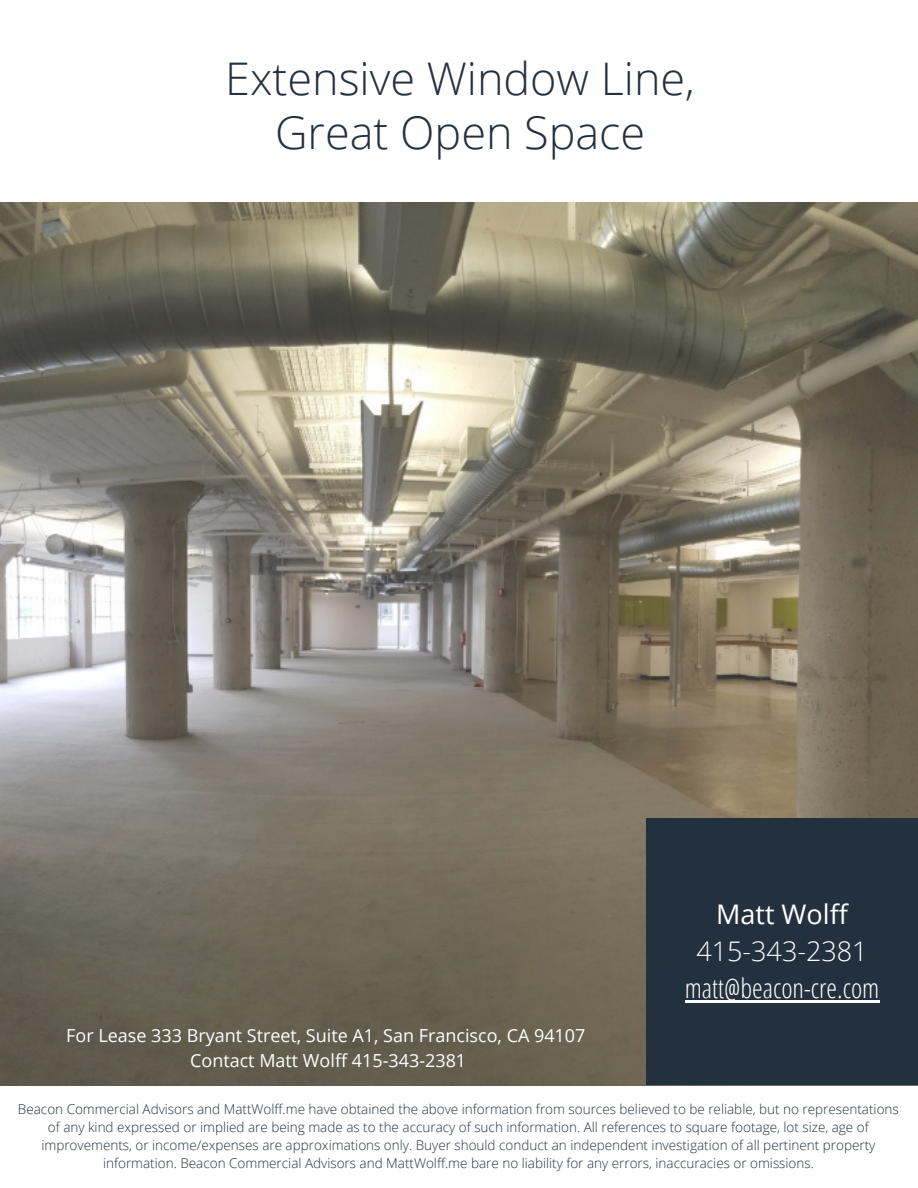
<style>
.page{position:relative;width:918px;height:1188px;background:#fff}
.page>*{position:absolute;margin:0;border:0;box-sizing:border-box;transform-origin:0 0}
.t1{font:300 45px "Open Sans";color:#23313e}
.t2{font:300 27px "Open Sans Condensed";color:#fff}
.t3{font:300 27px "Open Sans";color:#fff}
.t4{font:27px "Open Sans";color:#fff}
.t5{font:18px "Open Sans";color:#fff}
.t6{font:300 13.5px/18px "Open Sans";color:#23313e;text-align:center}
</style>
<div class="page">
<img style="left:0;top:202px;width:918px;height:883px">
<div style="left:646px;top:818px;width:271px;height:267px;background:#23313e"></div>
<hr style="left:685px;top:1001px;width:195px;height:2px;background:#fff">
<p class="t1" style="left:225px;top:47px;width:471px">Extensive Window Line,</p>
<p class="t1" style="left:275px;top:101px;width:372px">Great Open Space</p>
<p class="t5" style="left:66px;top:1023px;width:521px">For Lease 333 Bryant Street, Suite A1, San Francisco, CA 94107</p>
<p class="t5" style="left:190px;top:1047px;width:278px">Contact Matt Wolff 415-343-2381</p>
<p class="t4" style="left:716px;top:895px;width:133px">Matt Wolff</p>
<p class="t3" style="left:696px;top:932px;width:173px">415-343-2381</p>
<p class="t2" style="left:685px;top:970px;width:196px">matt@beacon-cre.com</p>
<p class="t6" style="left:18px;top:1100px;width:882px">Beacon Commercial Advisors and MattWolff.me have obtained the above information from sources believed to be reliable, but no representations of any kind expressed or implied are being made as to the accuracy of such information. All references to square footage, lot size, age of improvements, or income/expenses are approximations only. Buyer should conduct an independent investigation of all pertinent property information. Beacon Commercial Advisors and MattWolff.me bare no liability for any errors, inaccuracies or omissions.</p>
</div>
